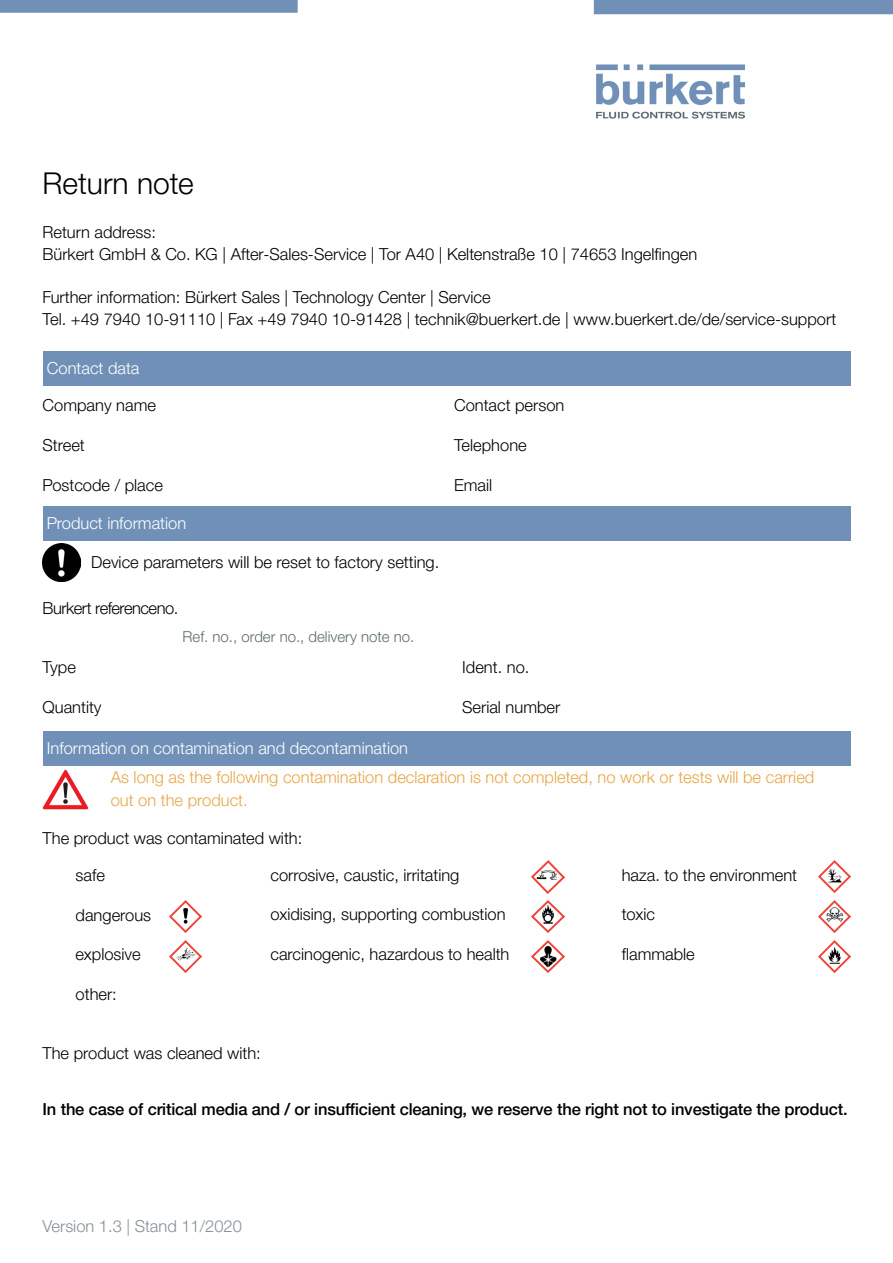
<style>
.page{position:relative;width:893px;height:1263px;background:#fff}
.page>*{position:absolute;margin:0;border:0;box-sizing:border-box;transform-origin:0 0}
.t1{font:300 30px "Helvetica Neue LTW1 G";color:#000}
.t2{font:300 16.5px/22.5px "Helvetica Neue LTW1 G";color:#000}
.t3{font:300 16.5px/22.5px "Helvetica Neue LTW1 G";color:#e7a748}
.t4{font:500 16.5px "Helvetica Neue LTW1 G";letter-spacing:-.01em;color:#000}
.t5{font:300 16.5px "Helvetica Neue LTW1 G";color:#fff}
.t6{font:300 16.5px "Helvetica Neue LTW1 G";color:#868f95}
.t7{font:300 16.5px "Helvetica Neue LTW1 G";letter-spacing:-.03em;color:#000}
.t8{font:300 15px "Helvetica Neue LTW1 G";color:#5e6a71}
</style>
<div class="page">
<div style="left:0;top:0;width:298px;height:13px;background:#7090b7;border:2px solid #7090b7"></div>
<div style="left:594px;top:0;width:299px;height:14px;background:#7090b8"></div>
<img style="left:596px;top:64px;width:148px;height:54px">
<div style="left:43px;top:731px;width:808px;height:34px;background:#7090b7"></div>
<img style="left:169px;top:940px;width:33px;height:32px">
<img style="left:818px;top:940px;width:33px;height:32px">
<img style="left:532px;top:900px;width:32px;height:33px">
<img style="left:532px;top:861px;width:32px;height:32px">
<img style="left:818px;top:900px;width:33px;height:33px">
<img style="left:169px;top:900px;width:33px;height:33px">
<img style="left:532px;top:940px;width:32px;height:32px">
<img style="left:818px;top:860px;width:33px;height:33px">
<img style="left:43px;top:769px;width:45px;height:40px">
<div style="left:43px;top:507px;width:808px;height:34px;background:#7090b7"></div>
<img style="left:43px;top:544px;width:37px;height:37px">
<div style="left:43px;top:351px;width:808px;height:34px;background:#7090b7"></div>
<h1 class="t1" style="left:43px;top:165px;width:153px">Return note</h1>
<p class="t2" style="left:43px;top:221px;width:656px">Return address:<br>Bürkert GmbH &amp; Co. KG | After-Sales-Service | Tor A40 | Keltenstraße 10 | 74653 Ingelfingen</p>
<p class="t2" style="left:43px;top:285px;width:795px">Further information: Bürkert Sales | Technology Center | Service<br>Tel. +49 7940 10-91110 | Fax +49 7940 10-91428 | technik@buerkert.de | www.buerkert.de/de/service-support</p>
<p class="t5" style="left:47px;top:358px;width:94px">Contact data</p>
<p class="t2" style="left:43px;top:394px;width:115px">Company name</p>
<p class="t2" style="left:43px;top:434px;width:44px">Street</p>
<p class="t2" style="left:43px;top:473px;width:122px">Postcode / place</p>
<p class="t5" style="left:47px;top:513px;width:141px">Product information</p>
<p class="t2" style="left:91px;top:550px;width:350px">Device parameters will be reset to factory setting.</p>
<p class="t7" style="left:43px;top:598px;width:137px">Burkert referenceno.</p>
<p class="t2" style="left:43px;top:656px;width:35px">Type</p>
<p class="t2" style="left:43px;top:695px;width:60px">Quantity</p>
<p class="t8" style="left:183px;top:628px;width:233px">Ref. no., order no., delivery note no.</p>
<p class="t5" style="left:47px;top:738px;width:363px">Information on contamination and decontamination</p>
<p class="t2" style="left:454px;top:394px;width:112px">Contact person</p>
<p class="t2" style="left:454px;top:434px;width:74px">Telephone</p>
<p class="t2" style="left:454px;top:473px;width:40px">Email</p>
<p class="t2" style="left:462px;top:656px;width:69px">Ident. no.</p>
<p class="t2" style="left:462px;top:695px;width:100px">Serial number</p>
<p class="t3" style="left:111px;top:766px;width:705px">As long as the following contamination declaration is not completed, no work or tests will be carried out on the product.</p>
<p class="t2" style="left:43px;top:826px;width:261px">The product was contaminated with:</p>
<p class="t2" style="left:76px;top:864px;width:31px">safe</p>
<p class="t2" style="left:76px;top:903px;width:77px">dangerous</p>
<p class="t2" style="left:76px;top:943px;width:67px">explosive</p>
<p class="t2" style="left:76px;top:982px;width:43px">other:</p>
<p class="t2" style="left:270px;top:863px;width:190px">corrosive, caustic, irritating</p>
<p class="t2" style="left:270px;top:903px;width:237px">oxidising, supporting combustion</p>
<p class="t2" style="left:270px;top:943px;width:241px">carcinogenic, hazardous to health</p>
<p class="t2" style="left:43px;top:1041px;width:220px">The product was cleaned with:</p>
<p class="t2" style="left:622px;top:863px;width:177px">haza. to the environment</p>
<p class="t2" style="left:622px;top:903px;width:35px">toxic</p>
<p class="t2" style="left:622px;top:943px;width:75px">flammable</p>
<p class="t4" style="left:43px;top:1099px;width:807px">In the case of critical media and / or insufficient cleaning, we reserve the right not to investigate the product.</p>
<p class="t6" style="left:43px;top:1216px;width:201px">Version 1.3 | Stand 11/2020</p>
</div>
